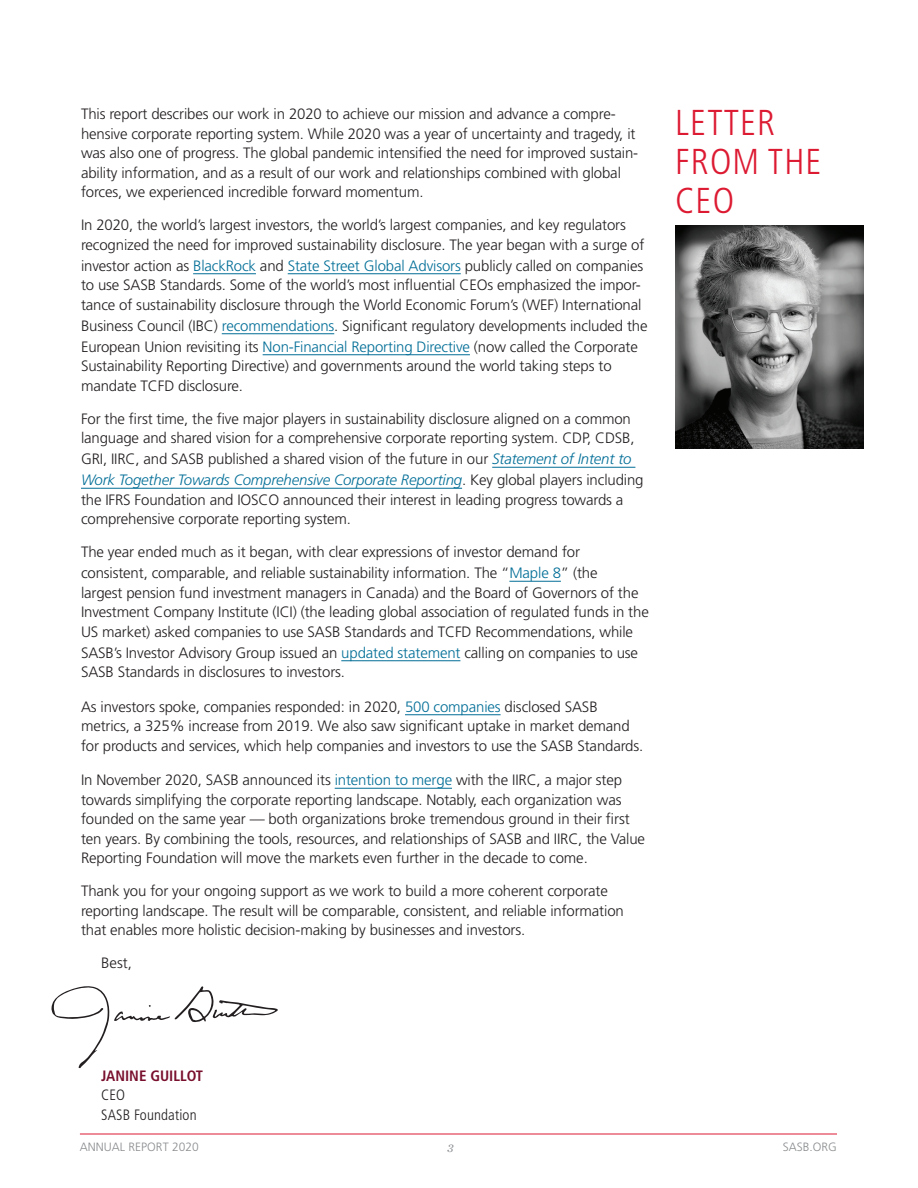
<style>
.page{position:relative;width:918px;height:1188px;background:#fff}
.page>*{position:absolute;margin:0;border:0;box-sizing:border-box;transform-origin:0 0}
.t1{font:300 condensed 36px/39px "Frutiger LT Std";letter-spacing:.03em;color:#dc1a32}
.t2{font:300 15px/19.5px "Frutiger LT Std";letter-spacing:-.01em;color:#231f20}
.t3{font:300 condensed 15px/19.5px "Frutiger LT Std";letter-spacing:.01em;color:#231f20}
.t4{font:700 condensed 15px "Frutiger LT Std";color:#780f2d}
.t5{font:300 12px "Frutiger LT Std";color:#898b8e}
.t6{font:italic 12px "Chronicle Text G1";color:#898b8e}
.s1{color:#026e97}
.s2{font-style:italic;color:#026e97}
</style>
<div class="page">
<hr style="left:80px;top:1134px;width:757px;height:1px;background:#dc1a32">
<img style="left:675px;top:225px;width:189px;height:223px">
<hr style="left:193px;top:273px;width:63px;height:1px;background:#026e97">
<hr style="left:288px;top:273px;width:173px;height:1px;background:#026e97">
<hr style="left:222px;top:333px;width:112px;height:1px;background:#026e97">
<hr style="left:263px;top:354px;width:207px;height:1px;background:#026e97">
<hr style="left:492px;top:467px;width:143px;height:1px;background:#026e97">
<hr style="left:81px;top:488px;width:381px;height:1px;background:#026e97">
<hr style="left:509px;top:581px;width:52px;height:1px;background:#026e97">
<hr style="left:341px;top:660px;width:119px;height:1px;background:#026e97">
<hr style="left:405px;top:714px;width:96px;height:1px;background:#026e97">
<hr style="left:335px;top:788px;width:117px;height:1px;background:#026e97">
<svg style="left:52px;top:986px;width:226px;height:82px"></svg>
<p class="t2" style="left:81px;top:105px;width:559px">This report describes our work in 2020 to achieve our mission and advance a compre&shy;hensive corporate reporting system. While 2020 was a year of uncertainty and tragedy, it was also one of progress. The global pandemic intensified the need for improved sustain&shy;ability information, and as a result of our work and relationships combined with global forces, we experienced incredible forward momentum.</p>
<p class="t2" style="left:81px;top:216px;width:565px">In 2020, the world’s largest investors, the world’s largest companies, and key regulators recognized the need for improved sustainability disclosure. The year began with a surge of</p>
<p class="t2" style="left:81px;top:256px;width:564px">investor action as <span class="s1">BlackRock</span> and <span class="s1">State Street Global Advisors</span> publicly called on companies to use SASB Standards. Some of the world’s most influential CEOs emphasized the impor&shy;tance of sustainability disclosure through the World Economic Forum’s (WEF) International</p>
<p class="t2" style="left:81px;top:315px;width:568px;line-height:21px">Business Council (IBC) <span class="s1">recommendations</span>. Significant regulatory developments included the<br>European Union revisiting its <span class="s1">Non-Financial Reporting Directive</span> (now called the Corporate</p>
<p class="t2" style="left:81px;top:357px;width:532px">Sustainability Reporting Directive) and governments around the world taking steps to mandate TCFD disclosure.</p>
<p class="t2" style="left:81px;top:409px;width:555px">For the first time, the five major players in sustainability disclosure aligned on a common language and shared vision for a comprehensive corporate reporting system. CDP, CDSB,</p>
<p class="t2" style="left:81px;top:449px;width:564px;line-height:21px">GRI, IIRC, and SASB published a shared vision of the future in our <span class="s2">Statement of Intent to<br>Work Together Towards Comprehensive Corporate Reporting</span>. Key global players including</p>
<p class="t2" style="left:81px;top:490px;width:544px">the IFRS Foundation and IOSCO announced their interest in leading progress towards a comprehensive corporate reporting system.</p>
<p class="t2" style="left:81px;top:542px;width:518px;line-height:21px">The year ended much as it began, with clear expressions of investor demand for consistent, comparable, and reliable sustainability information. The “<span class="s1">Maple 8</span>” (the</p>
<p class="t2" style="left:81px;top:583px;width:569px">largest pension fund investment managers in Canada) and the Board of Governors of the<br>Investment Company Institute (ICI) (the leading global association of regulated funds in the<br>US market) asked companies to use SASB Standards and TCFD Recommendations, while</p>
<p class="t2" style="left:81px;top:643px;width:559px">SASB’s Investor Advisory Group issued an <span class="s1">updated statement</span> calling on companies to use<br>SASB Standards in disclosures to investors.</p>
<p class="t2" style="left:81px;top:697px;width:564px">As investors spoke, companies responded: in 2020, <span class="s1">500 companies</span> disclosed SASB metrics, a 325% increase from 2019. We also saw significant uptake in market demand for products and services, which help companies and investors to use the SASB Standards.</p>
<p class="t2" style="left:81px;top:771px;width:566px">In November 2020, SASB announced its <span class="s1">intention to merge</span> with the IIRC, a major step towards simplifying the corporate reporting landscape. Notably, each organization was founded on the same year — both organizations broke tremendous ground in their first ten years. By combining the tools, resources, and relationships of SASB and IIRC, the Value Reporting Foundation will move the markets even further in the decade to come.</p>
<p class="t2" style="left:81px;top:882px;width:544px">Thank you for your ongoing support as we work to build a more coherent corporate reporting landscape. The result will be comparable, consistent, and reliable information that enables more holistic decision-making by businesses and investors.</p>
<p class="t2" style="left:101px;top:954px;width:32px">Best,</p>
<h1 class="t1" style="left:675px;top:104px;width:148px">LETTER<br>FROM THE<br>CEO</h1>
<p class="t4" style="left:101px;top:1067px;width:103px">JANINE GUILLOT</p>
<p class="t3" style="left:101px;top:1086px;width:97px">CEO<br>SASB Foundation</p>
<p class="t5" style="left:80px;top:1140px;width:120px">ANNUAL REPORT 2020</p>
<p class="t6" style="left:447px;top:1139px;width:8px">3</p>
<p class="t5" style="left:783px;top:1140px;width:56px">SASB.ORG</p>
</div>
